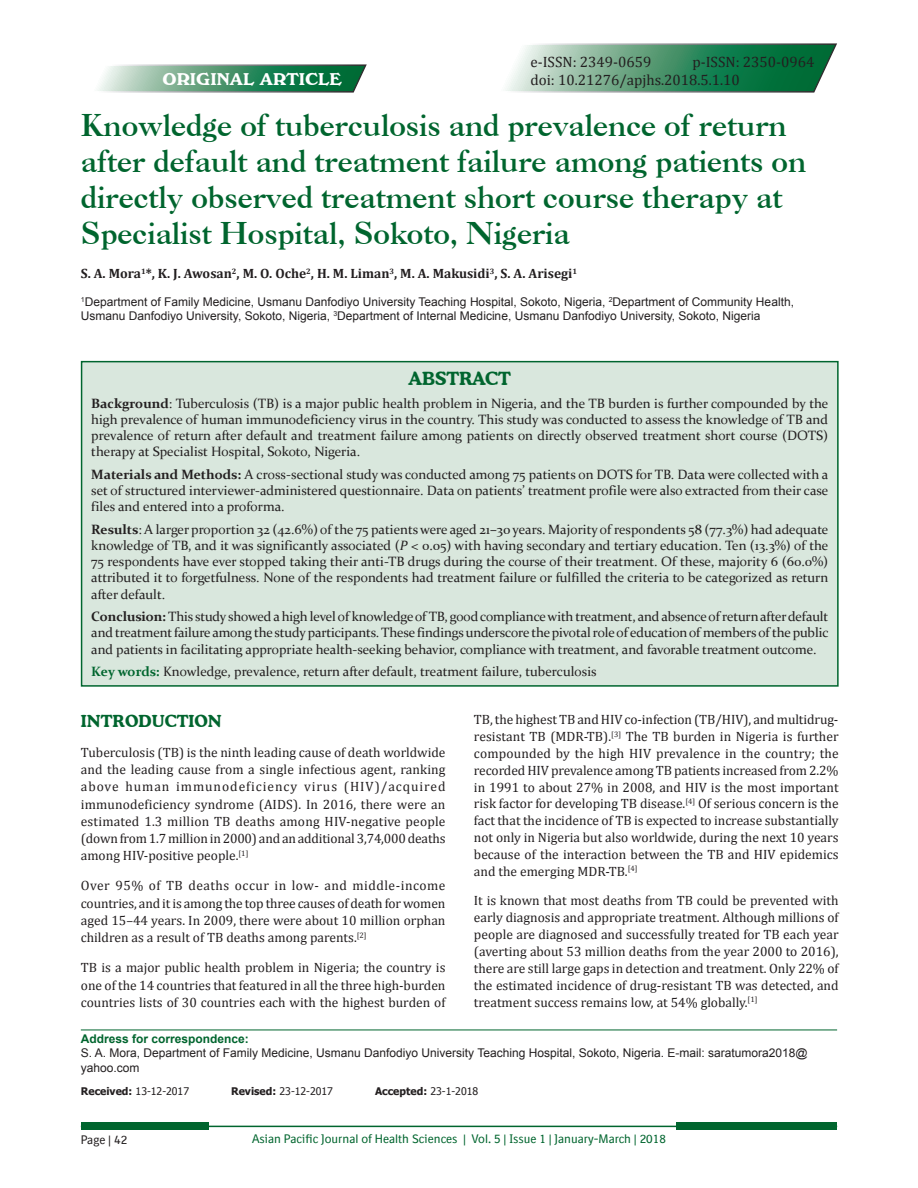
<style>
.page{position:relative;width:918px;height:1188px;background:#fff}
.page>*{position:absolute;margin:0;border:0;box-sizing:border-box;transform-origin:0 0}
.AT{font:700 30px/36px "Caslon BT";color:#00652e}
.ABSH{font:700 18px "Cooper BT";color:#00652e}
.AH{font:16.5px "Windsor BT";color:#fff}
.t1{font:700 16.5px "Cooper BT";color:#00652e}
.DOI{font:15px "Cambria";color:#231f20}
.TX{font:13.5px/16.8px "Cambria";color:#231f20;text-align:justify}
.ABS{font:13.5px/16.2px "Constantia";color:#231f20;text-align:justify}
.KWD{font:13.5px "Constantia";color:#231f20}
.AU{font:700 13.5px "Cambria";color:#231f20}
.AFF{font:12px/14.4px "Arial";color:#231f20}
.ADD{font:12px/14.4px "Arial";color:#231f20}
.RF{font:12px "BI Sans";color:#00652e}
.RF_Verso{font:12px "BI Sans";color:#231f20}
.HIS{font:10.5px "Tahoma";color:#231f20}
.HIS-2{font:700 10.5px "Tahoma";color:#231f20}
.s1{font-weight:700}
.s2{font-style:italic}
.s3{font-weight:700;color:#00652e}
.s4{font-weight:400}
</style>
<div class="page">
<div style="left:81px;top:1122px;width:127px;height:8px;background:#00652e"></div>
<div style="left:677px;top:1122px;width:160px;height:8px;background:#00652e"></div>
<hr style="left:81px;top:1126px;width:756px;height:1px;background:#00652e">
<div style="left:82px;top:362px;width:756px;height:324px;background:#d9e7dd"></div>
<div style="left:81px;top:361px;width:758px;height:326px;border:2px solid #00652e"></div>
<hr style="left:81px;top:1030px;width:756px;height:1px;background:#00652e">
<svg style="left:98px;top:64px;width:269px;height:29px"></svg>
<svg style="left:506px;top:43px;width:331px;height:50px"></svg>
<p class="AH" style="left:163px;top:69px;width:181px">ORIGINAL ARTICLE</p>
<p class="DOI" style="left:530px;top:53px;width:122px">e-ISSN: 2349-0659</p>
<p class="DOI" style="left:692px;top:53px;width:123px">p-ISSN: 2350-0964</p>
<p class="DOI" style="left:530px;top:71px;width:211px">doi: 10.21276/apjhs.2018.5.1.10</p>
<p class="AT" style="left:81px;top:107px;width:727px">Knowledge of tuberculosis and prevalence of return after default and treatment failure among patients on directly observed treatment short course therapy at Specialist Hospital, Sokoto, Nigeria</p>
<p class="AU" style="left:81px;top:264px;width:498px">S. A. Mora<sup>1</sup>*, K. J. Awosan<sup>2</sup>, M. O. Oche<sup>2</sup>, H. M. Liman<sup>3</sup>, M. A. Makusidi<sup>3</sup>, S. A. Arisegi<sup>1</sup></p>
<p class="AFF" style="left:81px;top:294px;width:715px"><sup>1</sup>Department of Family Medicine, Usmanu Danfodiyo University Teaching Hospital, Sokoto, Nigeria, <sup>2</sup>Department of Community Health,<br>Usmanu Danfodiyo University, Sokoto, Nigeria, <sup>3</sup>Department of Internal Medicine, Usmanu Danfodiyo University, Sokoto, Nigeria</p>
<p class="ABSH" style="left:409px;top:367px;width:104px">ABSTRACT</p>
<p class="ABS" style="left:91px;top:394px;width:739px"><span class="s1">Background</span>: Tuberculosis (TB) is a major public health problem in Nigeria, and the TB burden is further compounded by the high prevalence of human immunodeficiency virus in the country. This study was conducted to assess the knowledge of TB and prevalence of return after default and treatment failure among patients on directly observed treatment short course (DOTS) therapy at Specialist Hospital, Sokoto, Nigeria.</p>
<p class="ABS" style="left:91px;top:466px;width:739px"><span class="s1">Materials and Methods:</span> A cross-sectional study was conducted among 75 patients on DOTS for TB. Data were collected with a set of structured interviewer-administered questionnaire. Data on patients’ treatment profile were also extracted from their case files and entered into a proforma.</p>
<p class="ABS" style="left:91px;top:521px;width:739px"><span class="s1">Results</span>: A larger proportion 32 (42.6%) of the 75 patients were aged 21–30 years. Majority of respondents 58 (77.3%) had adequate knowledge of TB, and it was significantly associated (<span class="s2">P</span> &lt; 0.05) with having secondary and tertiary education. Ten (13.3%) of the 75 respondents have ever stopped taking their anti-TB drugs during the course of their treatment. Of these, majority 6 (60.0%) attributed it to forgetfulness. None of the respondents had treatment failure or fulfilled the criteria to be categorized as return after default.</p>
<p class="ABS" style="left:91px;top:608px;width:739px"><span class="s1">Conclusion:</span> This study showed a high level of knowledge of TB, good compliance with treatment, and absence of return after default and treatment failure among the study participants. These findings underscore the pivotal role of education of members of the public and patients in facilitating appropriate health-seeking behavior, compliance with treatment, and favorable treatment outcome.</p>
<p class="KWD" style="left:91px;top:662px;width:507px"><span class="s3">Key words:</span> Knowledge, prevalence, return after default, treatment failure, tuberculosis</p>
<h1 class="t1" style="left:81px;top:710px;width:142px">INTRODUCTION</h1>
<p class="TX" style="left:81px;top:743px;width:366px;line-height:17.2px">Tuberculosis (TB) is the ninth leading cause of death worldwide and the leading cause from a single infectious agent, ranking above human immunodeficiency virus (HIV)/acquired immunodeficiency syndrome (AIDS). In 2016, there were an estimated 1.3 million TB deaths among HIV-negative people (down from 1.7 million in 2000) and an additional 3,74,000 deaths among HIV-positive people.<sup>[1]</sup></p>
<p class="TX" style="left:81px;top:877px;width:366px;line-height:17.2px">Over 95% of TB deaths occur in low- and middle-income countries, and it is among the top three causes of death for women aged 15–44 years. In 2009, there were about 10 million orphan children as a result of TB deaths among parents.<sup>[2]</sup></p>
<p class="TX" style="left:81px;top:959px;width:366px;line-height:17.2px">TB is a major public health problem in Nigeria; the country is one of the 14 countries that featured in all the three high-burden countries lists of 30 countries each with the highest burden of</p>
<p class="TX" style="left:474px;top:711px;width:366px">TB, the highest TB and HIV co-infection (TB/HIV), and multidrug&shy;resistant TB (MDR-TB).<sup>[3]</sup> The TB burden in Nigeria is further compounded by the high HIV prevalence in the country; the recorded HIV prevalence among TB patients increased from 2.2% in 1991 to about 27% in 2008, and HIV is the most important risk factor for developing TB disease.<sup>[4]</sup> Of serious concern is the fact that the incidence of TB is expected to increase substantially not only in Nigeria but also worldwide, during the next 10 years because of the interaction between the TB and HIV epidemics and the emerging MDR-TB.<sup>[4]</sup></p>
<p class="TX" style="left:474px;top:892px;width:366px">It is known that most deaths from TB could be prevented with early diagnosis and appropriate treatment. Although millions of people are diagnosed and successfully treated for TB each year (averting about 53 million deaths from the year 2000 to 2016), there are still large gaps in detection and treatment. Only 22% of the estimated incidence of drug-resistant TB was detected, and treatment success remains low, at 54% globally.<sup>[1]</sup></p>
<p class="ADD" style="left:81px;top:1032px;width:728px"><span class="s3">Address for correspondence:<br></span>S. A. Mora, Department of Family Medicine, Usmanu Danfodiyo University Teaching Hospital, Sokoto, Nigeria. E-mail: saratumora2018@ yahoo.com</p>
<p class="HIS" style="left:81px;top:1084px;width:110px"><span class="s1">Received:</span> 13-12-2017</p>
<p class="HIS" style="left:231px;top:1084px;width:103px"><span class="s1">Revised:</span> 23-12-2017</p>
<p class="HIS-2" style="left:375px;top:1084px;width:105px">Accepted: <span class="s4">23-1-2018</span></p>
<p class="RF_Verso" style="left:81px;top:1133px;width:48px">Page | 42</p>
<p class="RF" style="left:252px;top:1132px;width:415px">Asian Pacific Journal of Health Sciences | Vol. 5 | Issue 1 | January-March | 2018</p>
</div>
